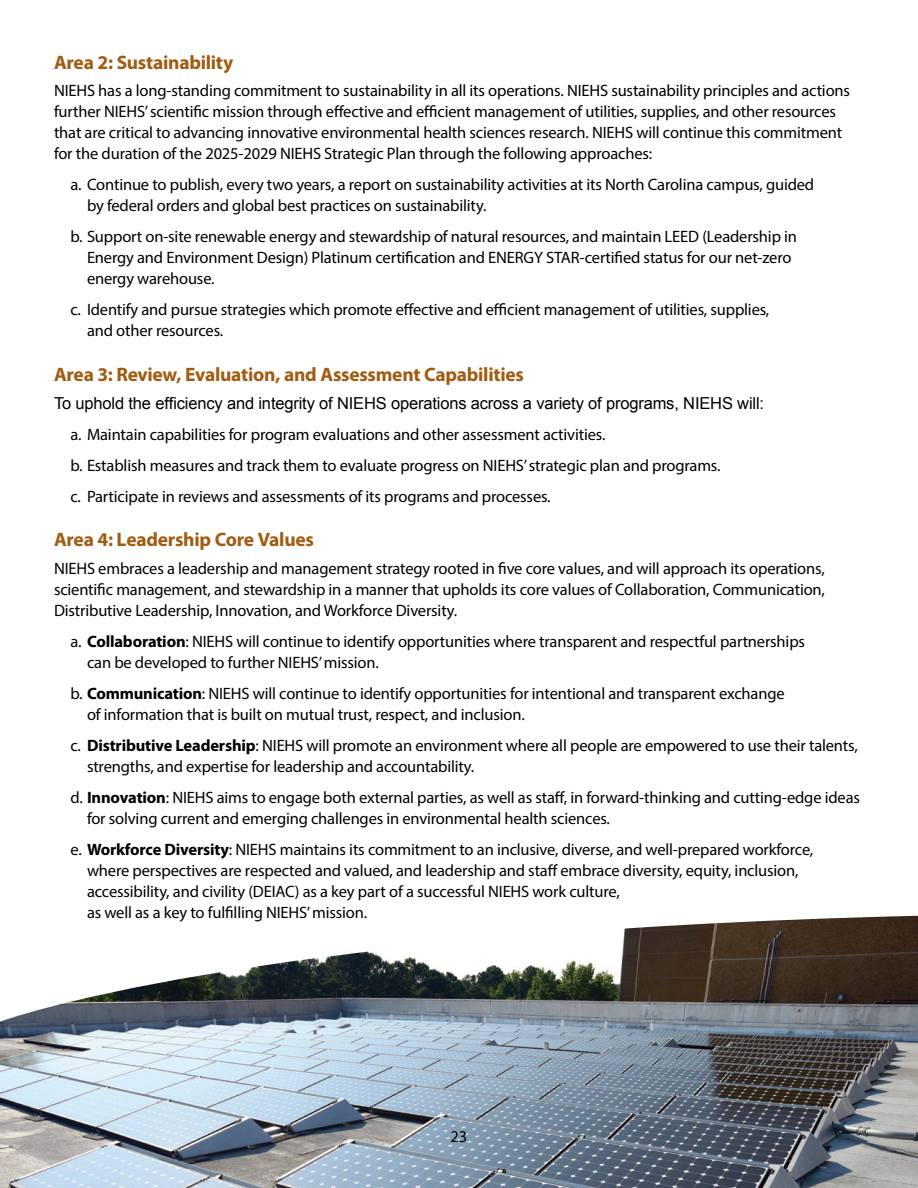
<style>
.page{position:relative;width:918px;height:1188px;background:#fff}
.page>*{position:absolute;margin:0;border:0;box-sizing:border-box;transform-origin:0 0}
.t1{font:700 19.5px "Myriad Pro";letter-spacing:-.015em;color:#a15c11}
.Body_Text{font:16.5px/21px "Myriad Pro";letter-spacing:-.01em;color:#000}
.Body_Text-2{font:16.5px "Arial";letter-spacing:-.01em;color:#000}
.s1{font-weight:700}
</style>
<div class="page">
<img style="left:0;top:916px;width:918px;height:272px">
<h3 class="t1" style="left:54px;top:49px;width:181px">Area 2: Sustainability</h3>
<p class="Body_Text" style="left:54px;top:80px;width:798px">NIEHS has a long-standing commitment to sustainability in all its operations. NIEHS sustainability principles and actions further NIEHS’ scientific mission through effective and efficient management of utilities, supplies, and other resources that are critical to advancing innovative environmental health sciences research. NIEHS will continue this commitment for the duration of the 2025-2029 NIEHS Strategic Plan through the following approaches:</p>
<p class="Body_Text" style="left:87px;top:174px;width:729px;text-indent:-16px">a. Continue to publish, every two years, a report on sustainability activities at its North Carolina campus, guided by federal orders and global best practices on sustainability.</p>
<p class="Body_Text" style="left:87px;top:226px;width:712px;text-indent:-16px">b. Support on-site renewable energy and stewardship of natural resources, and maintain LEED (Leadership in<br>Energy and Environment Design) Platinum certification and ENERGY STAR-certified status for our net-zero energy warehouse.</p>
<p class="Body_Text" style="left:87px;top:299px;width:684px;text-indent:-16px">c. Identify and pursue strategies which promote effective and efficient management of utilities, supplies, and other resources.</p>
<h3 class="t1" style="left:54px;top:362px;width:472px">Area 3: Review, Evaluation, and Assessment Capabilities</h3>
<p class="Body_Text-2" style="left:54px;top:392px;width:712px">To uphold the efficiency and integrity of NIEHS operations across a variety of programs, NIEHS will:</p>
<p class="Body_Text" style="left:70px;top:423px;width:536px">a. Maintain capabilities for program evaluations and other assessment activities.</p>
<p class="Body_Text" style="left:70px;top:454px;width:652px">b. Establish measures and track them to evaluate progress on NIEHS’ strategic plan and programs.</p>
<p class="Body_Text" style="left:70px;top:485px;width:482px">c. Participate in reviews and assessments of its programs and processes.</p>
<h3 class="t1" style="left:54px;top:527px;width:261px">Area 4: Leadership Core Values</h3>
<p class="Body_Text" style="left:54px;top:558px;width:773px;text-align:justify">NIEHS embraces a leadership and management strategy rooted in five core values, and will approach its operations, scientific management, and stewardship in a manner that upholds its core values of Collaboration, Communication, Distributive Leadership, Innovation, and Workforce Diversity.</p>
<p class="Body_Text" style="left:87px;top:630px;width:720px;text-indent:-16px">a. <span class="s1">Collaboration</span>: NIEHS will continue to identify opportunities where transparent and respectful partnerships can be developed to further NIEHS’ mission.</p>
<p class="Body_Text" style="left:87px;top:682px;width:699px;text-indent:-16px">b. <span class="s1">Communication</span>: NIEHS will continue to identify opportunities for intentional and transparent exchange of information that is built on mutual trust, respect, and inclusion.</p>
<p class="Body_Text" style="left:87px;top:734px;width:772px;text-indent:-16px">c. <span class="s1">Distributive Leadership</span>: NIEHS will promote an environment where all people are empowered to use their talents, strengths, and expertise for leadership and accountability.</p>
<p class="Body_Text" style="left:87px;top:786px;width:775px;text-indent:-16px">d. <span class="s1">Innovation</span>: NIEHS aims to engage both external parties, as well as staff, in forward-thinking and cutting-edge ideas for solving current and emerging challenges in environmental health sciences.</p>
<p class="Body_Text" style="left:87px;top:838px;width:728px;text-indent:-16px">e. <span class="s1">Workforce Diversity</span>: NIEHS maintains its commitment to an inclusive, diverse, and well-prepared workforce, where perspectives are respected and valued, and leadership and staff embrace diversity, equity, inclusion, accessibility, and civility (DEIAC) as a key part of a successful NIEHS work culture,<br>as well as a key to fulfilling NIEHS’ mission.</p>
<p class="Body_Text" style="left:451px;top:1126px;width:18px">23</p>
</div>
